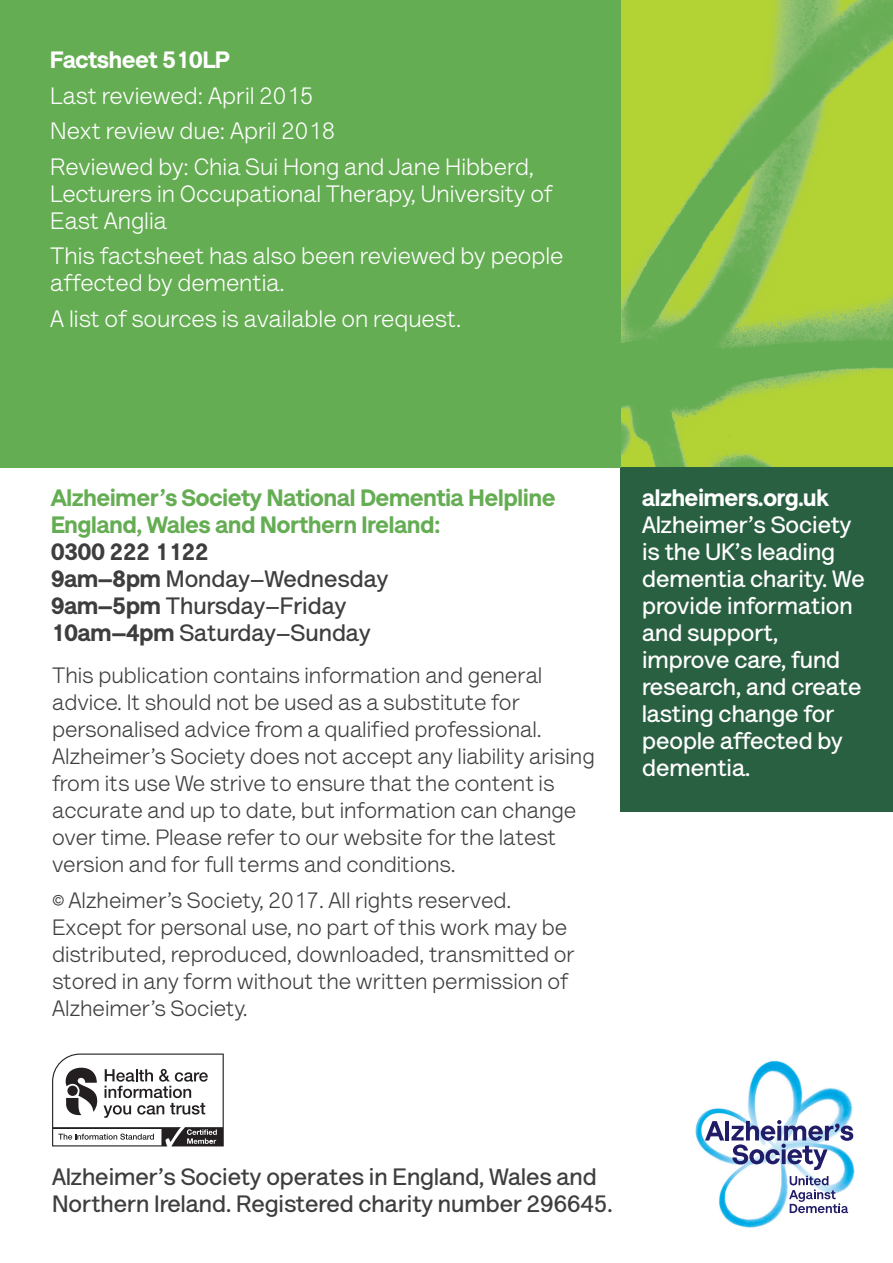
<style>
.page{position:relative;width:893px;height:1263px;background:#fff}
.page>*{position:absolute;margin:0;border:0;box-sizing:border-box;transform-origin:0 0}
.Reviews_copy{font:24px/27px "AS Lettera Text";color:#fff}
.t1{font:700 24px/27px "AS Lettera Text";color:#fff}
.t2{font:900 24px/27px "AS Lettera Text";color:#65ad53}
.t3{font:700 24px/27px "AS Lettera Text";color:#3e3e3f}
.Fact_sheet_number{font:900 24px "AS Lettera Text";color:#fff}
.t4{font:22.5px/27px "AS Lettera Text";color:#3e3e3f}
.s1{color:#3e3e3f}
.s2{font-weight:700;color:#3e3e3f}
</style>
<div class="page">
<img style="left:621px;top:0;width:272px;height:468px">
<svg style="left:52px;top:1053px;width:172px;height:93px"></svg>
<div style="left:621px;top:468px;width:272px;height:344px;background:#2a6042"></div>
<img style="left:695px;top:1060px;width:160px;height:168px">
<svg style="left:705px;top:1121px;width:19px;height:19px"></svg>
<hr style="left:725px;top:1121px;width:4px;height:19px;background:#211c67">
<svg style="left:731px;top:1120px;width:122px;height:93px"></svg>
<div style="left:0;top:0;width:621px;height:468px;background:#65ad53"></div>
<p class="Fact_sheet_number" style="left:50px;top:40px;width:181px">Factsheet 510LP</p>
<p class="Reviews_copy" style="left:50px;top:80px;width:264px">Last reviewed: April 2015</p>
<p class="Reviews_copy" style="left:50px;top:116px;width:286px">Next review due: April 2018</p>
<p class="Reviews_copy" style="left:50px;top:151px;width:503px">Reviewed by: Chia Sui Hong and Jane Hibberd,<br>Lecturers in Occupational Therapy, University of<br>East Anglia</p>
<p class="Reviews_copy" style="left:50px;top:241px;width:515px">This factsheet has also been reviewed by people affected by dementia.</p>
<p class="Reviews_copy" style="left:50px;top:303px;width:413px">A list of sources is available on request.</p>
<p class="t2" style="left:51px;top:483px;width:506px">Alzheimer’s Society National Dementia Helpline<br>England, Wales and Northern Ireland:<br><span class="s1">0300 222 1122<br>9am–8pm</span> <span class="s2">Monday–Wednesday<br></span><span class="s1">9am–5pm</span> <span class="s2">Thursday–Friday<br></span><span class="s1">10am–4pm</span> <span class="s2">Saturday–Sunday</span></p>
<p class="Fact_sheet_number" style="left:642px;top:478px;width:188px">alzheimers.org.uk</p>
<p class="t1" style="left:642px;top:510px;width:224px">Alzheimer’s Society is the UK’s leading dementia charity. We provide information and support, improve care, fund research, and create lasting change for people affected by dementia.</p>
<p class="t4" style="left:52px;top:660px;width:544px">This publication contains information and general advice. It should not be used as a substitute for personalised advice from a qualified professional.<br>Alzheimer’s Society does not accept any liability arising from its use We strive to ensure that the content is accurate and up to date, but information can change over time. Please refer to our website for the latest version and for full terms and conditions.</p>
<p class="t4" style="left:52px;top:885px;width:524px">© Alzheimer’s Society, 2017. All rights reserved.<br>Except for personal use, no part of this work may be distributed, reproduced, downloaded, transmitted or stored in any form without the written permission of Alzheimer’s Society.</p>
<p class="t3" style="left:52px;top:1162px;width:562px">Alzheimer’s Society operates in England, Wales and<br>Northern Ireland. Registered charity number 296645.</p>
</div>
